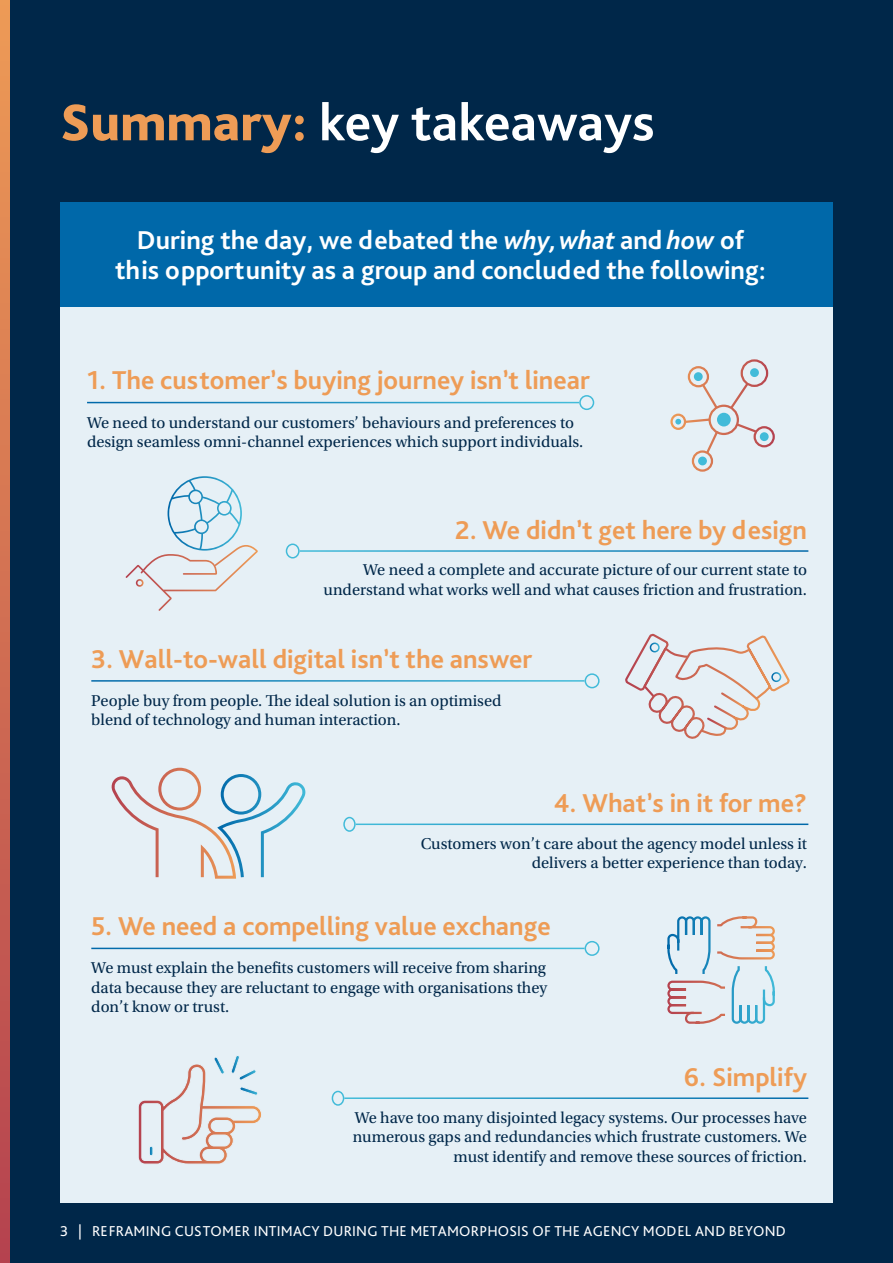
<style>
.page{position:relative;width:893px;height:1263px;background:#002749}
.page>*{position:absolute;margin:0;border:0;box-sizing:border-box;transform-origin:0 0}
.subhead{font:700 54px "Bliss Pro";color:#fff}
.subhead-2{font:700 27px "Bliss Pro";color:#ee9c56}
.subhead-3{font:700 27px/30px "Bliss Pro";color:#fff;text-align:center}
.Body{font:16.5px/19.5px "Utopia Std";color:#002749;text-align:right}
.t1{font:15px "Bliss Pro";letter-spacing:.015em;color:#fff}
.s1{font-weight:800;color:#ee9c56}
.s2{font-style:italic}
</style>
<div class="page">
<div style="left:60px;top:306px;width:773px;height:897px;background:#e6f0f6"></div>
<div style="left:60px;top:202px;width:773px;height:104px;background:#0068a9"></div>
<hr style="left:300px;top:550px;width:508px;height:2px;background:#fff">
<div style="left:286px;top:543px;width:14px;height:15px;border:2px solid #fff;border-radius:50%"></div>
<hr style="left:87px;top:402px;width:492px;height:1px;background:#fff">
<div style="left:579px;top:395px;width:15px;height:15px;border:2px solid #fff;border-radius:50%"></div>
<div style="left:708px;top:405px;width:31px;height:30px;border:2px solid #fff;border-radius:50%"></div>
<div style="left:688px;top:366px;width:21px;height:21px;border:2px solid #fff;border-radius:50%"></div>
<div style="left:753px;top:426px;width:22px;height:21px;border:2px solid #fff;border-radius:50%"></div>
<div style="left:692px;top:450px;width:21px;height:22px;border:2px solid #fff;border-radius:50%"></div>
<div style="left:670px;top:414px;width:16px;height:16px;border:2px solid #fff;border-radius:50%"></div>
<div style="left:741px;top:359px;width:27px;height:28px;border:2px solid #fff;border-radius:50%"></div>
<svg style="left:728px;top:380px;width:23px;height:31px"></svg>
<svg style="left:734px;top:421px;width:24px;height:13px"></svg>
<svg style="left:699px;top:381px;width:21px;height:30px"></svg>
<div style="left:717px;top:413px;width:14px;height:13px;background:#42bbd9;border-radius:50%"></div>
<div style="left:750px;top:368px;width:9px;height:9px;background:#42bbd9;border-radius:50%"></div>
<div style="left:760px;top:432px;width:9px;height:9px;background:#42bbd9;border-radius:50%"></div>
<div style="left:698px;top:457px;width:9px;height:8px;background:#42bbd9;border-radius:50%"></div>
<svg style="left:675px;top:417px;width:45px;height:39px"></svg>
<div style="left:694px;top:372px;width:9px;height:9px;background:#42bbd9;border-radius:50%"></div>
<hr style="left:91px;top:948px;width:494px;height:1px;background:#fff">
<div style="left:585px;top:941px;width:15px;height:15px;border:2px solid #fff;border-radius:50%"></div>
<svg style="left:667px;top:916px;width:108px;height:108px"></svg>
<hr style="left:91px;top:680px;width:494px;height:2px;background:#fff">
<div style="left:585px;top:673px;width:15px;height:15px;border:2px solid #fff;border-radius:50%"></div>
<svg style="left:126px;top:476px;width:132px;height:135px"></svg>
<hr style="left:356px;top:823px;width:452px;height:2px;background:#fff">
<div style="left:343px;top:817px;width:13px;height:15px;border:2px solid #fff;border-radius:50%"></div>
<svg style="left:111px;top:768px;width:195px;height:111px"></svg>
<hr style="left:344px;top:1097px;width:464px;height:2px;background:#fff">
<div style="left:332px;top:1091px;width:12px;height:15px;border:2px solid #fff;border-radius:50%"></div>
<svg style="left:138px;top:1056px;width:124px;height:108px"></svg>
<div style="left:149px;top:1146px;width:4px;height:10px;border:1px solid #e6f0f6;border-radius:2px"></div>
<svg style="left:625px;top:633px;width:165px;height:106px"></svg>
<div style="left:650px;top:642px;width:10px;height:10px;border:2px solid #fff;border-radius:50%"></div>
<div style="left:771px;top:672px;width:10px;height:10px;border:2px solid #fff;border-radius:50%"></div>
<svg style="left:0;top:0;width:10px;height:1263px;background:#d06e52"></svg>
<p class="subhead" style="left:60px;top:89px;width:596px"><span class="s1">Summary:</span> key takeaways</p>
<p class="subhead-3" style="left:115px;top:224px;width:652px">During the day, we debated the <span class="s2">why, what</span> and <span class="s2">how</span> of this opportunity as a group and concluded the following:</p>
<p class="subhead-2" style="left:87px;top:364px;width:504px">1. The customer’s buying journey isn’t linear</p>
<p class="Body" style="left:87px;top:413px;width:498px;text-align:left">We need to understand our customers’ behaviours and preferences to design seamless omni-channel experiences which support individuals.</p>
<p class="subhead-2" style="left:455px;top:513px;width:353px">2. We didn’t get here by design</p>
<p class="Body" style="left:324px;top:561px;width:485px">We need a complete and accurate picture of our current state to understand what works well and what causes friction and frustration.</p>
<p class="subhead-2" style="left:91px;top:642px;width:443px">3. Wall-to-wall digital isn’t the answer</p>
<p class="Body" style="left:91px;top:691px;width:412px;text-align:left">People buy from people. The ideal solution is an optimised blend of technology and human interaction.</p>
<p class="subhead-2" style="left:554px;top:786px;width:255px">4. What’s in it for me?</p>
<p class="Body" style="left:421px;top:834px;width:388px">Customers won’t care about the agency model unless it delivers a better experience than today.</p>
<p class="subhead-2" style="left:91px;top:910px;width:461px">5. We need a compelling value exchange</p>
<p class="Body" style="left:91px;top:958px;width:458px;text-align:justify">We must explain the benefits customers will receive from sharing data because they are reluctant to engage with organisations they don’t know or trust.</p>
<p class="subhead-2" style="left:684px;top:1060px;width:125px">6. Simplify</p>
<p class="Body" style="left:353px;top:1108px;width:456px">We have too many disjointed legacy systems. Our processes have numerous gaps and redundancies which frustrate customers. We must identify and remove these sources of friction.</p>
<p class="t1" style="left:60px;top:1222px;width:727px">3 | REFRAMING CUSTOMER INTIMACY DURING THE METAMORPHOSIS OF THE AGENCY MODEL AND BEYOND</p>
</div>
